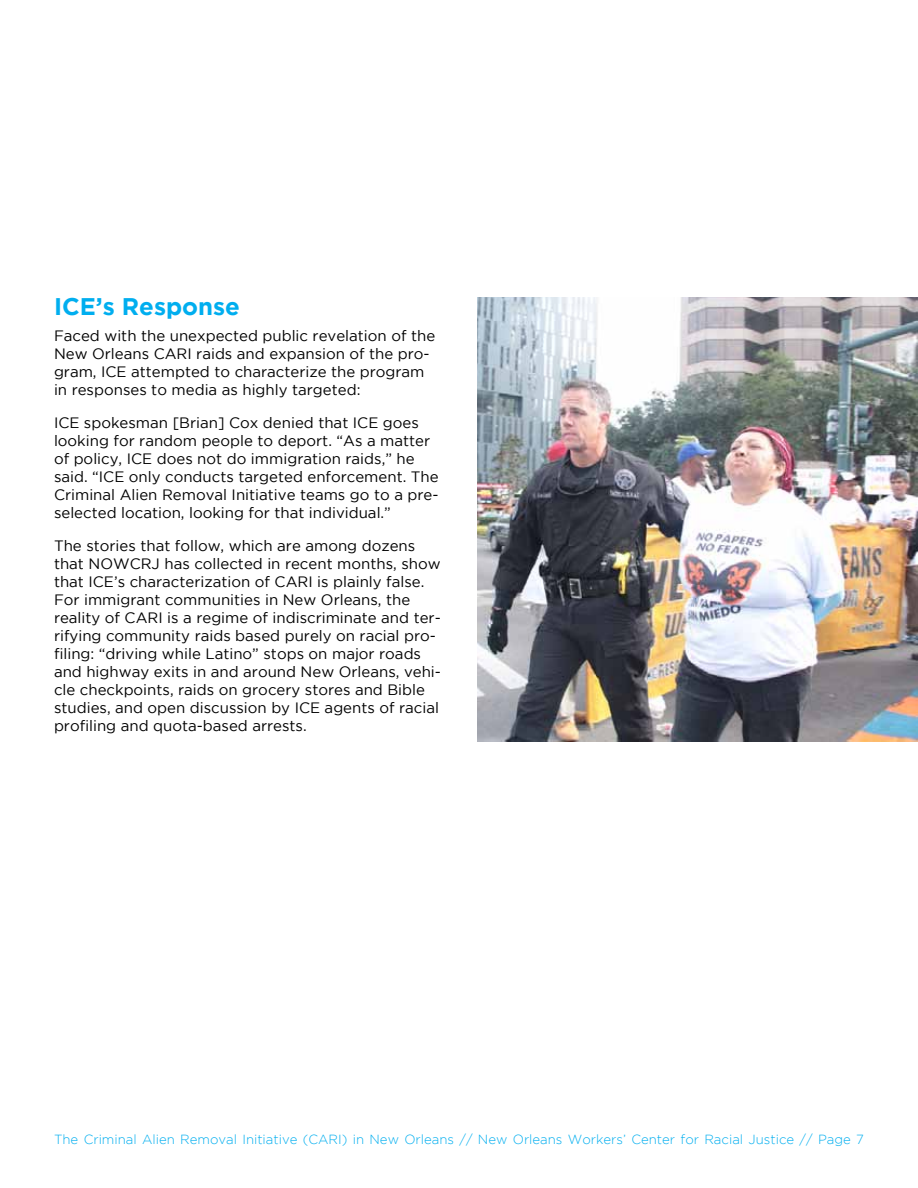
<style>
.page{position:relative;width:918px;height:1188px;background:#fff}
.page>*{position:absolute;margin:0;border:0;box-sizing:border-box;transform-origin:0 0}
.t1{font:700 24px "Gotham";color:#00aeef}
.t2{font:15px/18px "Gotham";color:#000}
.t3{font:300 13.2px "Gotham";color:#00aeef}
</style>
<div class="page">
<img style="left:477px;top:298px;width:441px;height:444px">
<h1 class="t1" style="left:54px;top:293px;width:187px">ICE’s Response</h1>
<p class="t2" style="left:54px;top:326px;width:383px">Faced with the unexpected public revelation of the New Orleans CARI raids and expansion of the pro&shy;gram, ICE attempted to characterize the program in responses to media as highly targeted:</p>
<p class="t2" style="left:54px;top:413px;width:386px">ICE spokesman [Brian] Cox denied that ICE goes looking for random people to deport. “As a matter of policy, ICE does not do immigration raids,” he said. “ICE only conducts targeted enforcement. The Criminal Alien Removal Initiative teams go to a pre&shy;selected location, looking for that individual.”</p>
<p class="t2" style="left:54px;top:536px;width:389px">The stories that follow, which are among dozens that NOWCRJ has collected in recent months, show that ICE’s characterization of CARI is plainly false.<br>For immigrant communities in New Orleans, the reality of CARI is a regime of indiscriminate and ter&shy;rifying community raids based purely on racial pro&shy;filing: “driving while Latino” stops on major roads and highway exits in and around New Orleans, vehi&shy;cle checkpoints, raids on grocery stores and Bible studies, and open discussion by ICE agents of racial profiling and quota-based arrests.</p>
<p class="t3" style="left:54px;top:1132px;width:812px">The Criminal Alien Removal Initiative (CARI) in New Orleans // New Orleans Workers’ Center for Racial Justice // Page 7</p>
</div>
